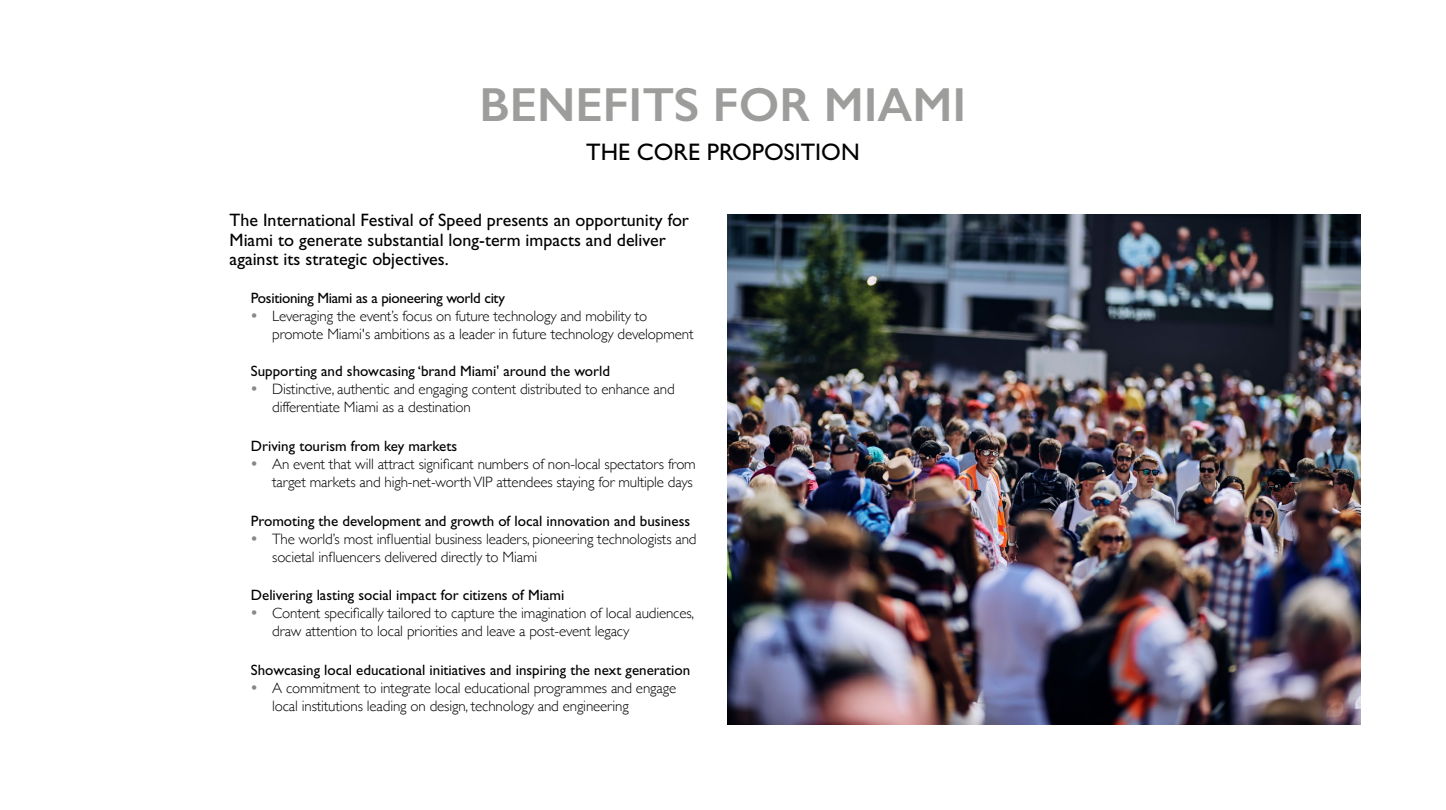
<style>
.page{position:relative;width:1446px;height:810px;background:#fff}
.page>*{position:absolute;margin:0;border:0;box-sizing:border-box;transform-origin:0 0}
.t1{font:600 48px "Gill Sans";color:#9d9d9c}
.t2{font:24px "Gill Sans";color:#000}
.t3{font:18px/19.5px "Gill Sans";color:#000}
.t4{font:300 15px/18px "Gill Sans";letter-spacing:-.01em;color:#000}
.t5{font:15px "Gill Sans";color:#000}
.t6{font:15px "Gill Sans";letter-spacing:-.02em;color:#000}
</style>
<div class="page">
<img style="left:727px;top:214px;width:634px;height:511px">
<h1 class="t1" style="left:479px;top:76px;width:488px">BENEFITS FOR MIAMI</h1>
<h2 class="t2" style="left:586px;top:138px;width:275px">THE CORE PROPOSITION</h2>
<p class="t3" style="left:230px;top:211px;width:461px">The International Festival of Speed presents an opportunity for<br>Miami to generate substantial long-term impacts and deliver against its strategic objectives.</p>
<p class="t6" style="left:251px;top:289px;width:255px">Positioning Miami as a pioneering world city</p>
<p class="t4" style="left:272px;top:306px;width:423px">Leveraging the event’s focus on future technology and mobility to promote Miami's ambitions as a leader in future technology development</p>
<p class="t5" style="left:251px;top:363px;width:361px">Supporting and showcasing ‘brand Miami' around the world</p>
<p class="t4" style="left:272px;top:380px;width:404px">Distinctive, authentic and engaging content distributed to enhance and differentiate Miami as a destination</p>
<p class="t5" style="left:251px;top:437px;width:208px">Driving tourism from key markets</p>
<p class="t4" style="left:272px;top:454px;width:425px">An event that will attract significant numbers of non-local spectators from target markets and high-net-worth VIP attendees staying for multiple days</p>
<p class="t5" style="left:251px;top:512px;width:441px">Promoting the development and growth of local innovation and business</p>
<p class="t4" style="left:272px;top:529px;width:426px">The world’s most influential business leaders, pioneering technologists and societal influencers delivered directly to Miami</p>
<p class="t5" style="left:251px;top:587px;width:315px">Delivering lasting social impact for citizens of Miami</p>
<p class="t4" style="left:272px;top:604px;width:424px">Content specifically tailored to capture the imagination of local audiences, draw attention to local priorities and leave a post-event legacy</p>
<p class="t5" style="left:251px;top:662px;width:441px">Showcasing local educational initiatives and inspiring the next generation</p>
<p class="t4" style="left:272px;top:679px;width:405px">A commitment to integrate local educational programmes and engage local institutions leading on design, technology and engineering</p>
</div>
